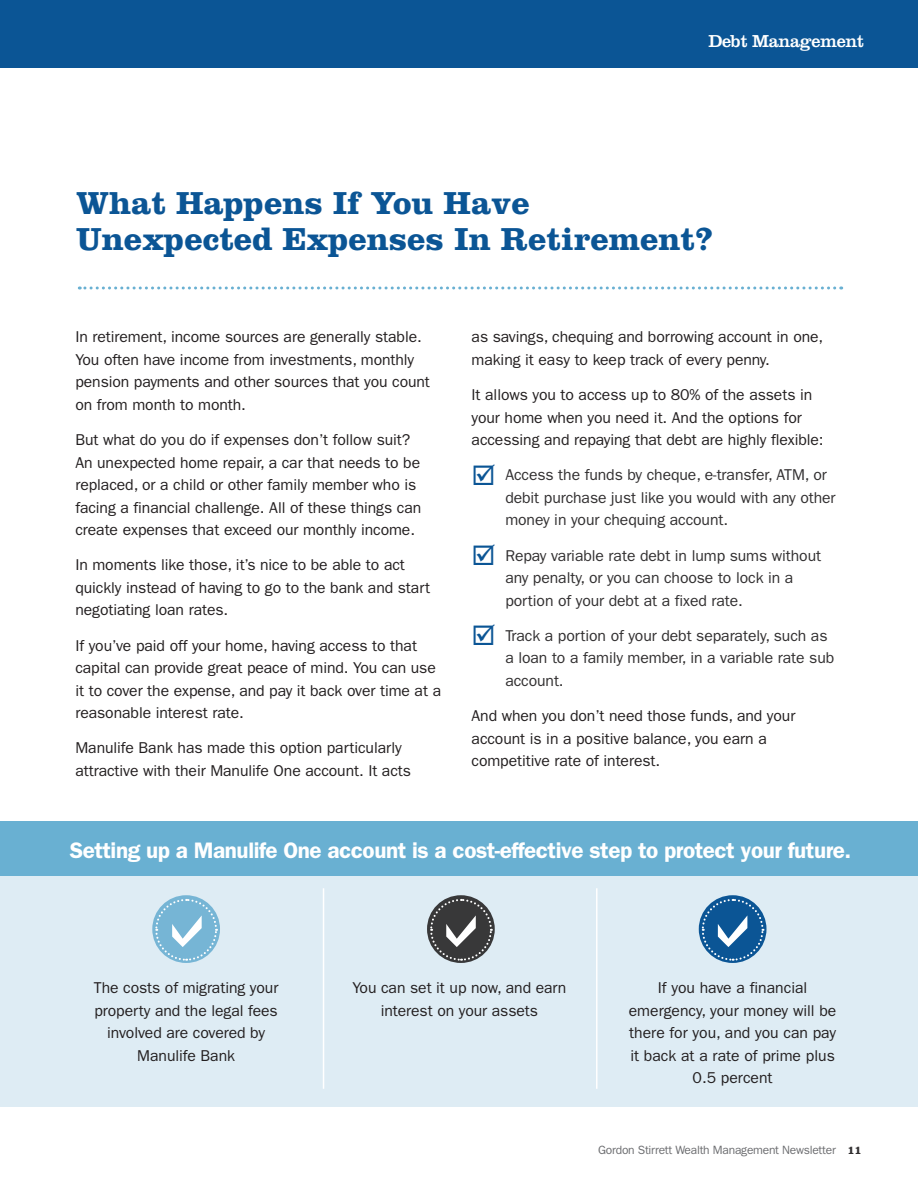
<style>
.page{position:relative;width:918px;height:1188px;background:#fff}
.page>*{position:absolute;margin:0;border:0;box-sizing:border-box;transform-origin:0 0}
.Headlines{font:700 33px/36px "Clarendon";color:#0b5595}
.Sub_Head{font:600 22.5px "ITC Franklin Gothic Std";letter-spacing:-.02em;color:#fff}
.t1{font:18px "Clarendon";letter-spacing:-.02em;color:#fff}
.body{font:15.75px/22.5px "ITC Franklin Gothic Std";letter-spacing:-.005em;color:#231f20}
.t2{font:15.75px/22.5px "ITC Franklin Gothic Std";letter-spacing:-.005em;color:#312f30}
.t3{font:12px "ITC Franklin Gothic Std";letter-spacing:-.02em;color:#6c6d70}
.s1{font-family:"Clarendon";font-weight:700;color:#312f30}
</style>
<div class="page">
<div style="left:0;top:0;width:918px;height:68px;background:#0b5595"></div>
<div style="left:0;top:876px;width:918px;height:231px;background:#deecf4"></div>
<div style="left:0;top:821px;width:918px;height:55px;background:#69b0d2"></div>
<hr style="left:323px;top:888px;width:1px;height:201px;background:#fff">
<hr style="left:596px;top:888px;width:2px;height:201px;background:#fff">
<svg style="left:699px;top:895px;width:68px;height:68px"></svg>
<svg style="left:152px;top:895px;width:68px;height:68px"></svg>
<svg style="left:427px;top:895px;width:68px;height:68px"></svg>
<svg style="left:79px;top:287px;width:756px;height:3px"></svg>
<svg style="left:154px;top:898px;width:64px;height:64px"></svg>
<svg style="left:429px;top:898px;width:64px;height:64px;background:#67696b"></svg>
<svg style="left:701px;top:898px;width:64px;height:64px"></svg>
<p class="t1" style="left:709px;top:31px;width:157px">Debt Management</p>
<p class="Headlines" style="left:76px;top:184px;width:639px">What Happens If You Have<br>Unexpected Expenses In Retirement?</p>
<p class="body" style="left:75px;top:326px;width:356px">In retirement, income sources are generally stable.<br>You often have income from investments, monthly pension payments and other sources that you count on from month to month.</p>
<p class="body" style="left:75px;top:429px;width:347px">But what do you do if expenses don’t follow suit?<br>An unexpected home repair, a car that needs to be replaced, or a child or other family member who is facing a financial challenge. All of these things can create expenses that exceed our monthly income.</p>
<p class="body" style="left:75px;top:554px;width:356px">In moments like those, it’s nice to be able to act quickly instead of having to go to the bank and start negotiating loan rates.</p>
<p class="body" style="left:75px;top:634px;width:367px">If you’ve paid off your home, having access to that capital can provide great peace of mind. You can use it to cover the expense, and pay it back over time at a reasonable interest rate.</p>
<p class="body" style="left:75px;top:737px;width:337px">Manulife Bank has made this option particularly attractive with their Manulife One account. It acts</p>
<p class="body" style="left:472px;top:326px;width:353px">as savings, chequing and borrowing account in one, making it easy to keep track of every penny.</p>
<p class="body" style="left:472px;top:384px;width:354px">It allows you to access up to 80% of the assets in your home when you need it. And the options for accessing and repaying that debt are highly flexible:</p>
<p class="t2" style="left:505px;top:464px;width:332px">Access the funds by cheque, e-transfer, ATM, or debit purchase just like you would with any other money in your chequing account.</p>
<p class="t2" style="left:505px;top:544px;width:317px">Repay variable rate debt in lump sums without any penalty, or you can choose to lock in a portion of your debt at a fixed rate.</p>
<p class="t2" style="left:505px;top:624px;width:331px">Track a portion of your debt separately, such as a loan to a family member, in a variable rate sub account.</p>
<p class="body" style="left:472px;top:705px;width:325px">And when you don’t need those funds, and your account is in a positive balance, you earn a competitive rate of interest.</p>
<p class="Sub_Head" style="left:70px;top:837px;width:783px">Setting up a Manulife One account is a cost-effective step to protect your future.</p>
<p class="body" style="left:94px;top:977px;width:186px;text-align:center">The costs of migrating your property and the legal fees involved are covered by<br>Manulife Bank</p>
<p class="body" style="left:352px;top:977px;width:215px;text-align:center">You can set it up now, and earn interest on your assets</p>
<p class="body" style="left:629px;top:977px;width:209px;text-align:center">If you have a financial emergency, your money will be there for you, and you can pay it back at a rate of prime plus<br>0.5 percent</p>
<p class="t3" style="left:598px;top:1143px;width:265px">Gordon Stirrett Wealth Management Newsletter <span class="s1">11</span></p>
</div>
